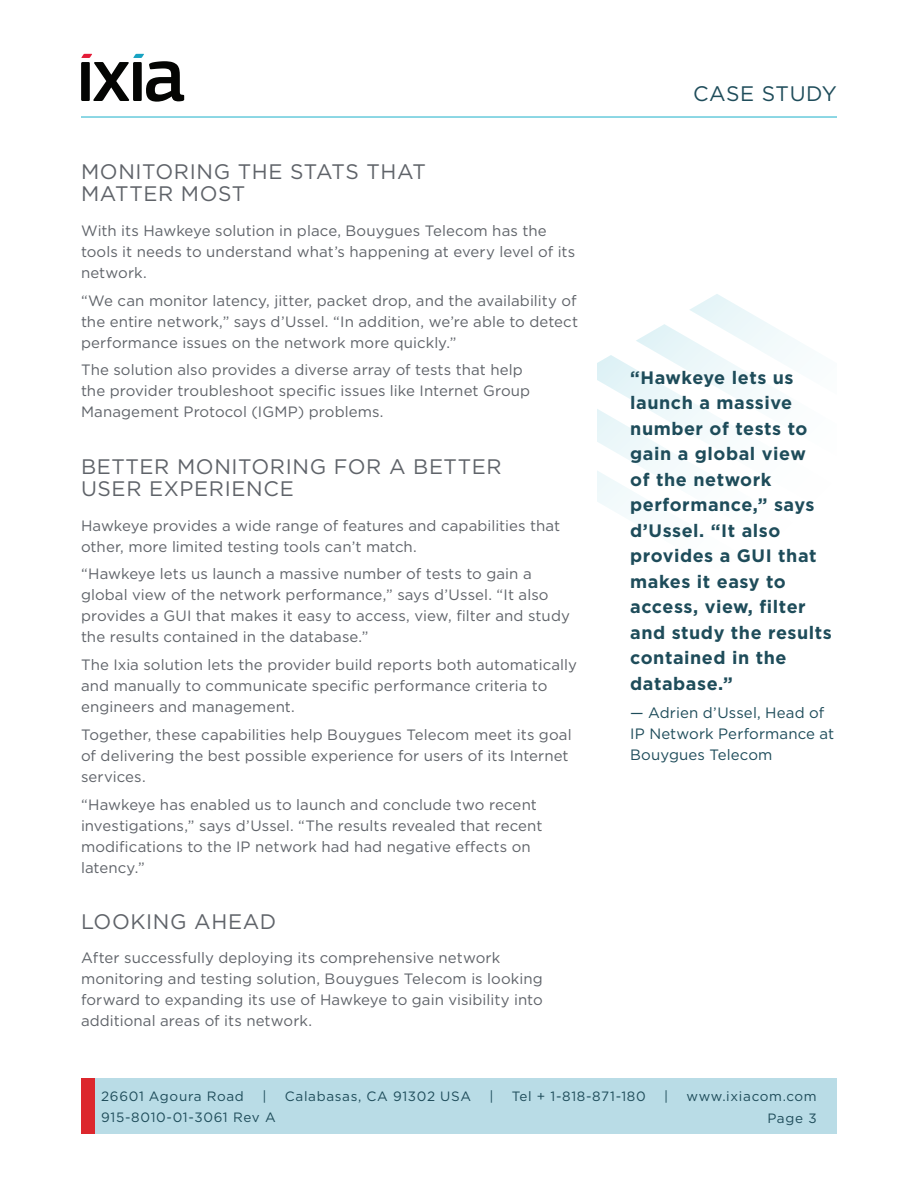
<style>
.page{position:relative;width:918px;height:1188px;background:#fff}
.page>*{position:absolute;margin:0;border:0;box-sizing:border-box;transform-origin:0 0}
.Header_1{font:21px/22.5px "Gotham";letter-spacing:.03em;color:#5f6369}
.t1{font:21px "Gotham";letter-spacing:.025em;color:#1e4c5a}
.Case_Study_Call_Out{font:700 18px/25.5px "Gotham";letter-spacing:.03em;color:#1e4c5a}
.Body{font:15px/21px "Gotham";letter-spacing:.005em;color:#5f6369}
.Attribution{font:15px/21px "Gotham";letter-spacing:.01em;color:#1e4c5a}
.t2{font:13.5px "Gotham";letter-spacing:.05em;color:#1e4c5a}
</style>
<div class="page">
<hr style="left:81px;top:117px;width:756px;height:1px;background:#1cb0ca">
<svg style="left:81px;top:54px;width:103px;height:48px"></svg>
<div style="left:81px;top:1079px;width:756px;height:55px;background:#b9dce6"></div>
<div style="left:81px;top:1079px;width:13px;height:55px;background:#dc272d"></div>
<svg style="left:597px;top:294px;width:203px;height:223px"></svg>
<p class="Header_1" style="left:81px;top:160px;width:346px">MONITORING THE STATS THAT<br>MATTER MOST</p>
<p class="Body" style="left:81px;top:220px;width:496px">With its Hawkeye solution in place, Bouygues Telecom has the tools it needs to understand what’s happening at every level of its network.</p>
<p class="Body" style="left:81px;top:289px;width:499px;text-align:justify">“We can monitor latency, jitter, packet drop, and the availability of the entire network,” says d’Ussel. “In addition, we’re able to detect performance issues on the network more quickly.”</p>
<p class="Body" style="left:81px;top:359px;width:451px">The solution also provides a diverse array of tests that help the provider troubleshoot specific issues like Internet Group<br>Management Protocol (IGMP) problems.</p>
<p class="Header_1" style="left:81px;top:454px;width:422px">BETTER MONITORING FOR A BETTER<br>USER EXPERIENCE</p>
<p class="Body" style="left:81px;top:514px;width:481px">Hawkeye provides a wide range of features and capabilities that other, more limited testing tools can’t match.</p>
<p class="Body" style="left:81px;top:563px;width:490px">“Hawkeye lets us launch a massive number of tests to gain a global view of the network performance,” says d’Ussel. “It also provides a GUI that makes it easy to access, view, filter and study the results contained in the database.”</p>
<p class="Body" style="left:81px;top:654px;width:498px">The Ixia solution lets the provider build reports both automatically and manually to communicate specific performance criteria to engineers and management.</p>
<p class="Body" style="left:81px;top:724px;width:492px">Together, these capabilities help Bouygues Telecom meet its goal of delivering the best possible experience for users of its Internet services.</p>
<p class="Body" style="left:81px;top:793px;width:463px">“Hawkeye has enabled us to launch and conclude two recent investigations,” says d’Ussel. “The results revealed that recent modifications to the IP network had had negative effects on latency.”</p>
<p class="Header_1" style="left:81px;top:910px;width:197px">LOOKING AHEAD</p>
<p class="Body" style="left:81px;top:947px;width:463px">After successfully deploying its comprehensive network monitoring and testing solution, Bouygues Telecom is looking forward to expanding its use of Hawkeye to gain visibility into additional areas of its network.</p>
<h1 class="t1" style="left:693px;top:80px;width:145px">CASE STUDY</h1>
<p class="Case_Study_Call_Out" style="left:630px;top:365px;width:203px">“Hawkeye lets us launch a massive number of tests to gain a global view<br>of the network performance,” says d’Ussel. “It also provides a GUI that makes it easy to access, view, filter and study the results contained in the database.”</p>
<p class="Attribution" style="left:630px;top:701px;width:206px">— Adrien d’Ussel, Head of<br>IP Network Performance at<br>Bouygues Telecom</p>
<p class="t2" style="left:101px;top:1087px;width:144px">26601 Agoura Road</p>
<p class="t2" style="left:262px;top:1087px;width:6px">|</p>
<p class="t2" style="left:285px;top:1087px;width:188px">Calabasas, CA 91302 USA</p>
<p class="t2" style="left:489px;top:1087px;width:6px">|</p>
<p class="t2" style="left:512px;top:1087px;width:135px">Tel + 1-818-871-180</p>
<p class="t2" style="left:664px;top:1087px;width:6px">|</p>
<p class="t2" style="left:687px;top:1087px;width:132px">www.ixiacom.com</p>
<p class="t2" style="left:101px;top:1109px;width:176px">915-8010-01-3061 Rev A</p>
<p class="t2" style="left:767px;top:1110px;width:51px">Page 3</p>
</div>
